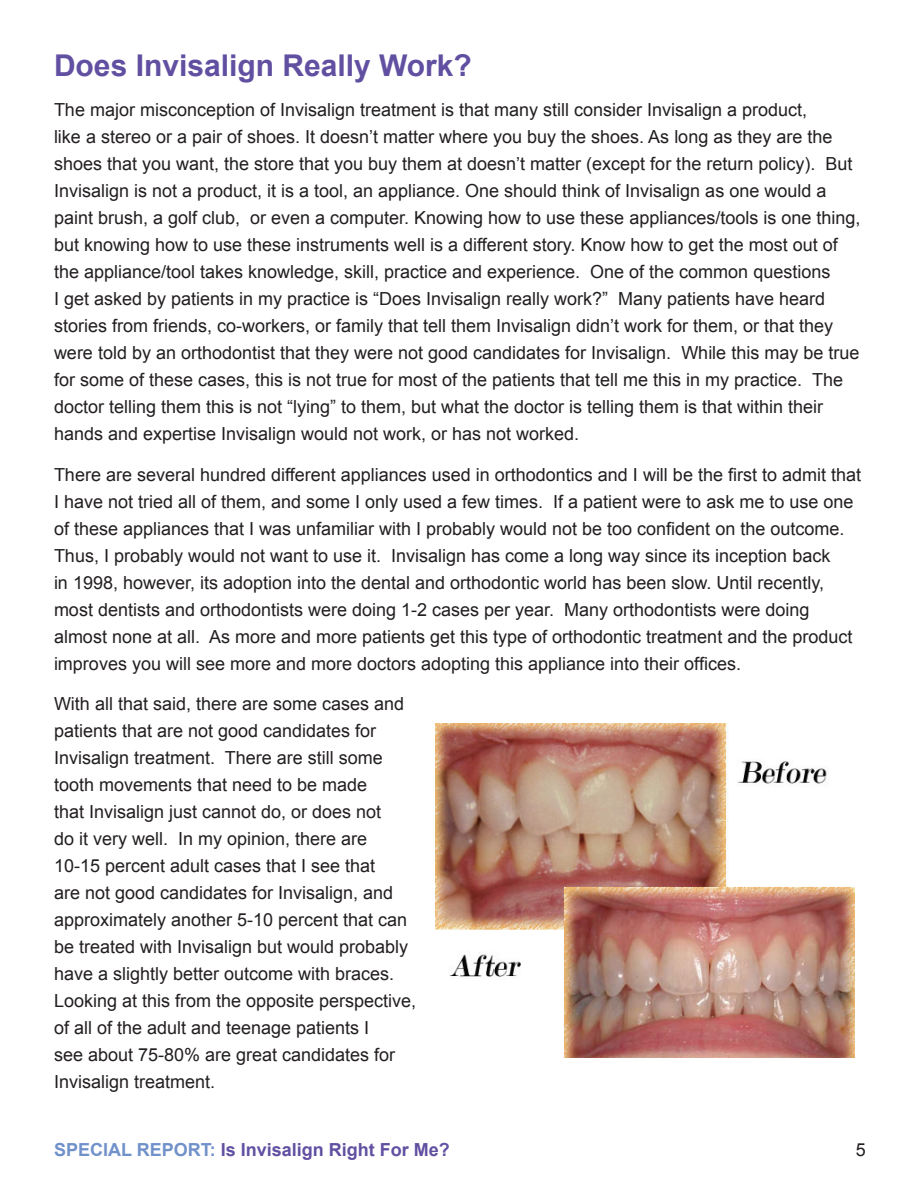
<style>
.page{position:relative;width:918px;height:1188px;background:#fff}
.page>*{position:absolute;margin:0;border:0;box-sizing:border-box;transform-origin:0 0}
.Paragraph_Style_1{font:700 30px "Arial";color:#614fa1}
.t1{font:18px/27px "Arial";color:#231f20}
.t2{font:700 18px "Arial";color:#614fa1}
.s1{color:#7191ca}
</style>
<div class="page">
<img style="left:435px;top:723px;width:419px;height:334px">
<p class="Paragraph_Style_1" style="left:54px;top:44px;width:419px">Does Invisalign Really Work?</p>
<p class="t1" style="left:54px;top:96px;width:808px">The major misconception of Invisalign treatment is that many still consider Invisalign a product,<br>like a stereo or a pair of shoes. It doesn’t matter where you buy the shoes. As long as they are the shoes that you want, the store that you buy them at doesn’t matter (except for the return policy). But Invisalign is not a product, it is a tool, an appliance. One should think of Invisalign as one would a paint brush, a golf club, or even a computer. Knowing how to use these appliances/tools is one thing, but knowing how to use these instruments well is a different story. Know how to get the most out of the appliance/tool takes knowledge, skill, practice and experience. One of the common questions<br>I get asked by patients in my practice is “Does Invisalign really work?” Many patients have heard stories from friends, co-workers, or family that tell them Invisalign didn’t work for them, or that they were told by an orthodontist that they were not good candidates for Invisalign. While this may be true for some of these cases, this is not true for most of the patients that tell me this in my practice. The doctor telling them this is not “lying” to them, but what the doctor is telling them is that within their hands and expertise Invisalign would not work, or has not worked.</p>
<p class="t1" style="left:54px;top:461px;width:809px">There are several hundred different appliances used in orthodontics and I will be the first to admit that I have not tried all of them, and some I only used a few times. If a patient were to ask me to use one of these appliances that I was unfamiliar with I probably would not be too confident on the outcome.<br>Thus, I probably would not want to use it. Invisalign has come a long way since its inception back<br>in 1998, however, its adoption into the dental and orthodontic world has been slow. Until recently, most dentists and orthodontists were doing 1-2 cases per year. Many orthodontists were doing almost none at all. As more and more patients get this type of orthodontic treatment and the product improves you will see more and more doctors adopting this appliance into their offices.</p>
<p class="t1" style="left:54px;top:690px;width:364px">With all that said, there are some cases and patients that are not good candidates for Invisalign treatment. There are still some tooth movements that need to be made<br>that Invisalign just cannot do, or does not<br>do it very well. In my opinion, there are 10-15 percent adult cases that I see that<br>are not good candidates for Invisalign, and approximately another 5-10 percent that can be treated with Invisalign but would probably have a slightly better outcome with braces.<br>Looking at this from the opposite perspective, of all of the adult and teenage patients I<br>see about 75-80% are great candidates for Invisalign treatment.</p>
<p class="t2" style="left:54px;top:1137px;width:397px"><span class="s1">SPECIAL REPORT:</span> Is Invisalign Right For Me?</p>
<p class="t1" style="left:856px;top:1136px;width:12px">5</p>
</div>
